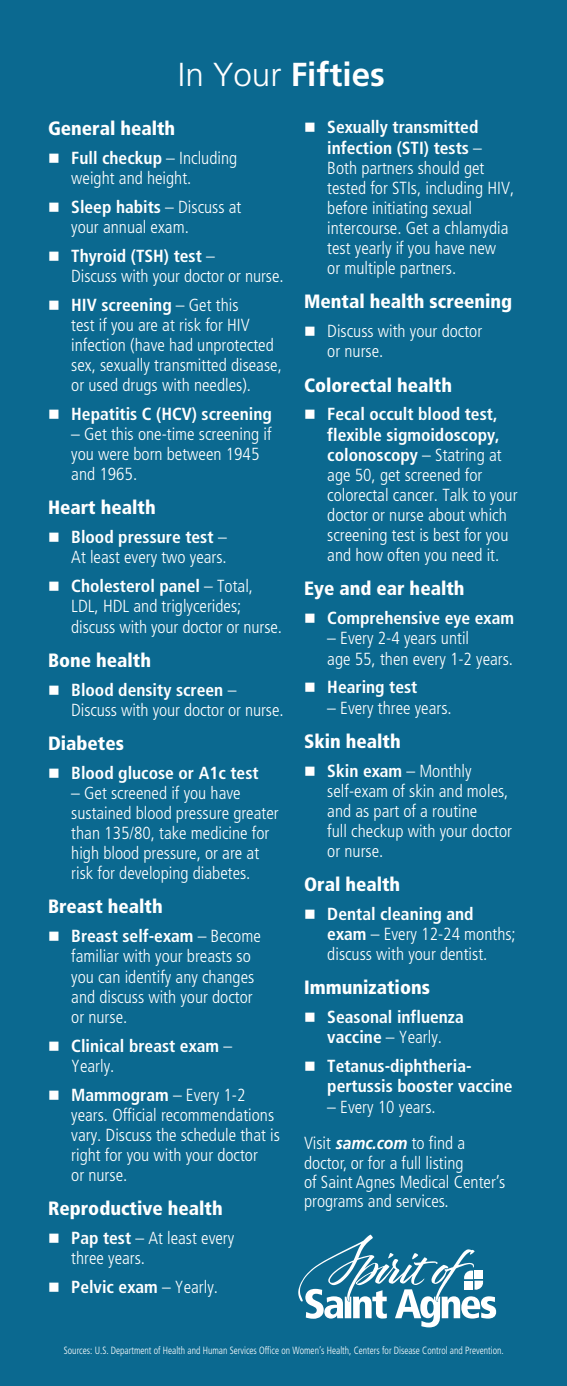
<style>
.page{position:relative;width:567px;height:1386px;background:#0b6990}
.page>*{position:absolute;margin:0;border:0;box-sizing:border-box;transform-origin:0 0}
.t1{font:700 33.25px "Frutiger";color:#fff}
.t2{font:900 condensed 19.25px "Frutiger";color:#fff}
.t3{font:300 condensed 17.5px/20.1px "Frutiger";color:#fff}
.t4{font:700 condensed 17.5px/20.1px "Frutiger";color:#fff}
.t5{font:300 condensed 10.5px "Frutiger";color:#fff;scale:.9 1}
.s1{font-weight:300}
.s2{font-weight:700}
.s3{font-weight:700;font-style:italic;font-stretch:normal}
</style>
<div class="page">
<svg style="left:298px;top:1235px;width:198px;height:92px"></svg>
<h1 class="t1" style="left:178px;top:55px;width:208px"><span class="s1">In Your</span> Fifties</h1>
<p class="t2" style="left:48px;top:116px;width:129px">General health</p>
<p class="t3" style="left:71px;top:148px;width:167px;text-indent:-23px">■ <span class="s2">Full checkup</span> – Including weight and height.</p>
<p class="t3" style="left:71px;top:197px;width:172px;text-indent:-23px">■ <span class="s2">Sleep habits</span> – Discuss at your annual exam.</p>
<p class="t3" style="left:71px;top:246px;width:214px;text-indent:-23px">■ <span class="s2">Thyroid (TSH) test</span> –<br>Discuss with your doctor or nurse.</p>
<p class="t3" style="left:71px;top:295px;width:212px;text-indent:-23px">■ <span class="s2">HIV screening</span> – Get this<br>test if you are at risk for HIV infection (have had unprotected sex, sexually transmitted disease, or used drugs with needles).</p>
<p class="t4" style="left:48px;top:404px;width:225px">■ Hepatitis C (HCV) screening</p>
<p class="t3" style="left:71px;top:424px;width:202px">– Get this one-time screening if you were born between 1945 and 1965.</p>
<p class="t2" style="left:48px;top:496px;width:109px">Heart health</p>
<p class="t3" style="left:48px;top:528px;width:180px;text-align:right">■ <span class="s2">Blood pressure test</span> –<br>At least every two years.</p>
<p class="t3" style="left:71px;top:577px;width:212px;text-indent:-23px">■ <span class="s2">Cholesterol panel</span> – Total,<br>LDL, HDL and triglycerides; discuss with your doctor or nurse.</p>
<p class="t2" style="left:48px;top:648px;width:105px">Bone health</p>
<p class="t3" style="left:71px;top:680px;width:214px;text-indent:-23px">■ <span class="s2">Blood density screen</span> –<br>Discuss with your doctor or nurse.</p>
<p class="t2" style="left:48px;top:732px;width:77px">Diabetes</p>
<p class="t4" style="left:48px;top:763px;width:212px">■ Blood glucose or A1c test</p>
<p class="t3" style="left:71px;top:783px;width:209px">– Get screened if you have sustained blood pressure greater than 135/80, take medicine for high blood pressure, or are at risk for developing diabetes.</p>
<p class="t2" style="left:48px;top:895px;width:116px">Breast health</p>
<p class="t3" style="left:71px;top:927px;width:191px;text-indent:-23px">■ <span class="s2">Breast self-exam</span> – Become familiar with your breasts so you can identify any changes and discuss with your doctor or nurse.</p>
<p class="t4" style="left:71px;top:1036px;width:162px;text-indent:-23px">■ Clinical breast exam <span class="s1">–<br>Yearly.</span></p>
<p class="t3" style="left:71px;top:1085px;width:210px;text-indent:-23px">■ <span class="s2">Mammogram</span> – Every 1-2 years. Official recommendations vary. Discuss the schedule that is right for you with your doctor<br>or nurse.</p>
<p class="t2" style="left:48px;top:1197px;width:176px">Reproductive health</p>
<p class="t3" style="left:71px;top:1228px;width:165px;text-indent:-23px">■ <span class="s2">Pap test</span> – At least every three years.</p>
<p class="t4" style="left:48px;top:1277px;width:172px">■ Pelvic exam <span class="s1">– Yearly.</span></p>
<p class="t3" style="left:327px;top:118px;width:188px;text-indent:-23px">■ <span class="s2">Sexually transmitted infection (STI) tests</span> –<br>Both partners should get tested for STIs, including HIV, before initiating sexual intercourse. Get a chlamydia test yearly if you have new<br>or multiple partners.</p>
<p class="t2" style="left:304px;top:290px;width:210px">Mental health screening</p>
<p class="t3" style="left:327px;top:321px;width:156px;text-indent:-23px">■ Discuss with your doctor or nurse.</p>
<p class="t2" style="left:304px;top:373px;width:149px">Colorectal health</p>
<p class="t3" style="left:327px;top:405px;width:192px;text-indent:-23px">■ <span class="s2">Fecal occult blood test, flexible sigmoidoscopy, colonoscopy</span> – Statring at age 50, get screened for colorectal cancer. Talk to your doctor or nurse about which screening test is best for you and how often you need it.</p>
<p class="t2" style="left:304px;top:577px;width:162px">Eye and ear health</p>
<p class="t4" style="left:304px;top:608px;width:211px">■ Comprehensive eye exam</p>
<p class="t3" style="left:327px;top:629px;width:187px">– Every 2-4 years until<br>age 55, then every 1-2 years.</p>
<p class="t4" style="left:304px;top:677px;width:115px">■ Hearing test</p>
<p class="t3" style="left:327px;top:698px;width:126px">– Every three years.</p>
<p class="t2" style="left:304px;top:729px;width:98px">Skin health</p>
<p class="t3" style="left:327px;top:761px;width:186px;text-indent:-23px">■ <span class="s2">Skin exam</span> – Monthly self-exam of skin and moles, and as part of a routine<br>full checkup with your doctor or nurse.</p>
<p class="t2" style="left:304px;top:873px;width:98px">Oral health</p>
<p class="t3" style="left:327px;top:904px;width:190px;text-indent:-23px">■ <span class="s2">Dental cleaning and exam</span> – Every 12-24 months; discuss with your dentist.</p>
<p class="t2" style="left:304px;top:976px;width:127px">Immunizations</p>
<p class="t4" style="left:304px;top:1007px;width:161px;text-align:center">■ Seasonal influenza vaccine <span class="s1">– Yearly.</span></p>
<p class="t4" style="left:327px;top:1056px;width:187px;text-indent:-23px">■ Tetanus-diphtheria&shy;pertussis booster vaccine</p>
<p class="t3" style="left:304px;top:1088px;width:163px;line-height:36.8px;text-align:center">– Every 10 years.<br>Visit <span class="s3">samc.com</span> to find a</p>
<p class="t3" style="left:304px;top:1153px;width:203px;line-height:19.2px">doctor, or for a full listing<br>of Saint Agnes Medical Center’s programs and services.</p>
<p class="t5" style="left:64px;top:1345px;width:490px">Sources: U.S. Department of Health and Human Services Office on Women’s Health, Centers for Disease Control and Prevention.</p>
</div>
